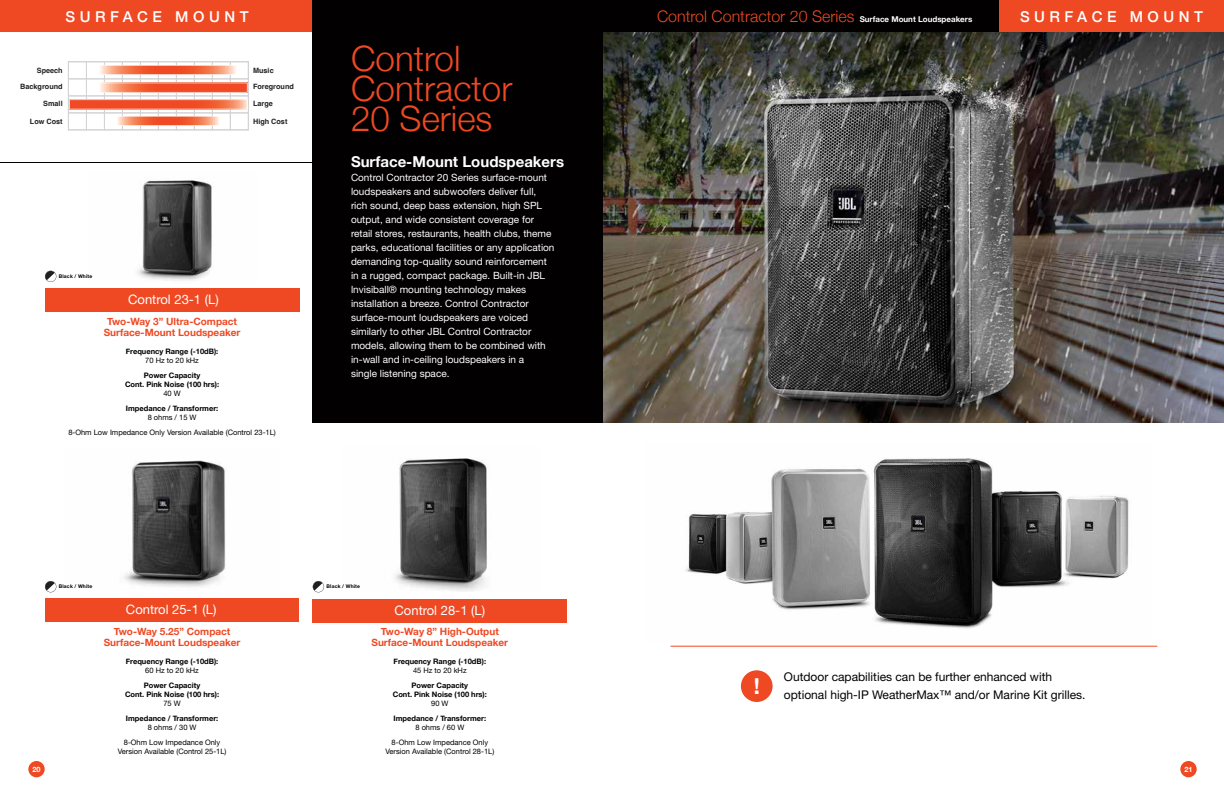
<style>
.page{position:relative;width:1224px;height:792px;background:#fff}
.page>*{position:absolute;margin:0;border:0;box-sizing:border-box;transform-origin:0 0}
.t1{font:300 35px/30px "Helvetica Neue";color:#ef4923}
.t2{font:700 22px "Helvetica Neue";color:#fff}
.t3{font:300 16px "Helvetica Neue";color:#ef4923}
.t4{font:700 15px "Helvetica Neue";color:#fff}
.t5{font:500 15px "Helvetica Neue";letter-spacing:.3em;color:#fff}
.t6{font:13px "Helvetica Neue";color:#fff}
.t7{font:12px/18px "Helvetica Neue";color:#020000}
.t8{font:10px/14px "Helvetica Neue";color:#fff}
.t9{font:700 10px/11px "Helvetica Neue";color:#ef4923;text-align:center}
.t10{font:700 7.5px/9px "Helvetica Neue";color:#020000;text-align:center}
.t11{font:7.5px/15px "Helvetica Neue";color:#020000;text-align:center}
.t12{font:700 7.3px "Helvetica";color:#231f20}
.t13{font:700 7.3px "Helvetica Neue";color:#fff}
.t14{font:700 5px "Helvetica Neue";letter-spacing:.03em;color:#020000}
.s1{font-weight:700;font-size:8px;color:#fff}
</style>
<div class="page">
<div style="left:28px;top:761px;width:17px;height:16px;background:#ef4923;border-radius:50%"></div>
<div style="left:1180px;top:761px;width:17px;height:16px;background:#ef4923;border-radius:50%"></div>
<div style="left:0;top:0;width:315px;height:31px;background:#ef4923"></div>
<div style="left:68px;top:62px;width:19px;height:17px;border:1px solid #d1d3d4"></div>
<div style="left:86px;top:62px;width:19px;height:17px;border:1px solid #d1d3d4"></div>
<div style="left:104px;top:62px;width:19px;height:17px;border:1px solid #d1d3d4"></div>
<div style="left:122px;top:62px;width:19px;height:17px;border:1px solid #d1d3d4"></div>
<div style="left:140px;top:62px;width:19px;height:17px;border:1px solid #d1d3d4"></div>
<div style="left:158px;top:62px;width:19px;height:17px;border:1px solid #d1d3d4"></div>
<div style="left:176px;top:62px;width:19px;height:17px;border:1px solid #d1d3d4"></div>
<div style="left:194px;top:62px;width:19px;height:17px;border:1px solid #d1d3d4"></div>
<div style="left:212px;top:62px;width:18px;height:17px;border:1px solid #d1d3d4"></div>
<div style="left:230px;top:62px;width:18px;height:17px;border:1px solid #d1d3d4"></div>
<div style="left:68px;top:79px;width:19px;height:17px;border:1px solid #d1d3d4"></div>
<div style="left:86px;top:79px;width:19px;height:17px;border:1px solid #d1d3d4"></div>
<div style="left:104px;top:79px;width:19px;height:17px;border:1px solid #d1d3d4"></div>
<div style="left:122px;top:79px;width:19px;height:17px;border:1px solid #d1d3d4"></div>
<div style="left:140px;top:79px;width:19px;height:17px;border:1px solid #d1d3d4"></div>
<div style="left:158px;top:79px;width:19px;height:17px;border:1px solid #d1d3d4"></div>
<div style="left:176px;top:79px;width:19px;height:17px;border:1px solid #d1d3d4"></div>
<div style="left:194px;top:79px;width:19px;height:17px;border:1px solid #d1d3d4"></div>
<div style="left:212px;top:79px;width:18px;height:17px;border:1px solid #d1d3d4"></div>
<div style="left:230px;top:79px;width:18px;height:17px;border:1px solid #d1d3d4"></div>
<div style="left:68px;top:96px;width:19px;height:17px;border:1px solid #d1d3d4"></div>
<div style="left:86px;top:96px;width:19px;height:17px;border:1px solid #d1d3d4"></div>
<div style="left:104px;top:96px;width:19px;height:17px;border:1px solid #d1d3d4"></div>
<div style="left:122px;top:96px;width:19px;height:17px;border:1px solid #d1d3d4"></div>
<div style="left:140px;top:96px;width:19px;height:17px;border:1px solid #d1d3d4"></div>
<div style="left:158px;top:96px;width:19px;height:17px;border:1px solid #d1d3d4"></div>
<div style="left:176px;top:96px;width:19px;height:17px;border:1px solid #d1d3d4"></div>
<div style="left:194px;top:96px;width:19px;height:17px;border:1px solid #d1d3d4"></div>
<div style="left:212px;top:96px;width:18px;height:17px;border:1px solid #d1d3d4"></div>
<div style="left:230px;top:96px;width:18px;height:17px;border:1px solid #d1d3d4"></div>
<div style="left:68px;top:113px;width:19px;height:17px;border:1px solid #d1d3d4"></div>
<div style="left:86px;top:113px;width:19px;height:17px;border:1px solid #d1d3d4"></div>
<div style="left:104px;top:113px;width:19px;height:17px;border:1px solid #d1d3d4"></div>
<div style="left:122px;top:113px;width:19px;height:17px;border:1px solid #d1d3d4"></div>
<div style="left:140px;top:113px;width:19px;height:17px;border:1px solid #d1d3d4"></div>
<div style="left:158px;top:113px;width:19px;height:17px;border:1px solid #d1d3d4"></div>
<div style="left:176px;top:113px;width:19px;height:17px;border:1px solid #d1d3d4"></div>
<div style="left:194px;top:113px;width:19px;height:17px;border:1px solid #d1d3d4"></div>
<div style="left:212px;top:113px;width:18px;height:17px;border:1px solid #d1d3d4"></div>
<div style="left:230px;top:113px;width:18px;height:17px;border:1px solid #d1d3d4"></div>
<div style="left:68px;top:61px;width:181px;height:69px;border:1px solid #d1d3d4"></div>
<svg style="left:100px;top:65px;width:136px;height:10px"></svg>
<svg style="left:100px;top:83px;width:148px;height:10px"></svg>
<svg style="left:69px;top:99px;width:179px;height:10px;background:#f26946"></svg>
<svg style="left:117px;top:116px;width:102px;height:10px"></svg>
<hr style="left:0;top:162px;width:330px;height:1px;background:#020000">
<div style="left:313px;top:0;width:299px;height:423px;background:#020000"></div>
<img style="left:124px;top:460px;width:102px;height:127px">
<img style="left:137px;top:180px;width:75px;height:101px">
<div style="left:46px;top:598px;width:253px;height:24px;background:#ef4923"></div>
<div style="left:45px;top:288px;width:254px;height:24px;background:#ef4923"></div>
<img style="left:395px;top:458px;width:92px;height:133px">
<div style="left:313px;top:599px;width:254px;height:24px;background:#ef4923"></div>
<svg style="left:313px;top:581px;width:11px;height:11px"></svg>
<svg style="left:45px;top:581px;width:11px;height:11px"></svg>
<svg style="left:45px;top:271px;width:11px;height:11px"></svg>
<img style="left:603px;top:32px;width:621px;height:391px">
<div style="left:952px;top:0;width:272px;height:32px;background:#ef4923"></div>
<div style="left:588px;top:0;width:411px;height:32px;background:#020000"></div>
<div style="left:741px;top:670px;width:32px;height:32px;background:#ef4923;border-radius:50%"></div>
<hr style="left:671px;top:646px;width:486px;height:1px;background:#ef4923">
<img style="left:686px;top:458px;width:443px;height:171px">
<h3 class="t5" style="left:66px;top:5px;width:184px">SURFACE MOUNT</h3>
<p class="t12" style="left:37px;top:66px;width:27px">Speech</p>
<p class="t12" style="left:20px;top:82px;width:44px">Background</p>
<p class="t12" style="left:43px;top:99px;width:21px">Small</p>
<p class="t12" style="left:30px;top:117px;width:34px">Low Cost</p>
<p class="t12" style="left:253px;top:66px;width:22px">Music</p>
<p class="t12" style="left:253px;top:82px;width:42px">Foreground</p>
<p class="t12" style="left:253px;top:99px;width:21px">Large</p>
<p class="t12" style="left:253px;top:117px;width:36px">High Cost</p>
<p class="t14" style="left:59px;top:272px;width:35px">Black / White</p>
<h3 class="t6" style="left:128px;top:292px;width:92px">Control 23-1 (L)</h3>
<p class="t9" style="left:104px;top:316px;width:138px">Two-Way 3” Ultra-Compact<br>Surface-Mount Loudspeaker</p>
<p class="t10" style="left:126px;top:347px;width:94px">Frequency Range (-10dB):</p>
<p class="t11" style="left:145px;top:353px;width:55px">70 Hz to 20 kHz</p>
<p class="t10" style="left:125px;top:371px;width:96px">Power Capacity<br>Cont. Pink Noise (100 hrs):</p>
<p class="t11" style="left:163px;top:386px;width:19px">40 W</p>
<p class="t10" style="left:126px;top:404px;width:94px">Impedance / Transformer:</p>
<p class="t11" style="left:68px;top:410px;width:209px">8 ohms / 15 W<br>8-Ohm Low Impedance Only Version Available (Control 23-1L)</p>
<h1 class="t1" style="left:351px;top:41px;width:163px">Control<br>Contractor<br>20 Series</h1>
<h3 class="t4" style="left:351px;top:150px;width:215px">Surface-Mount Loudspeakers</h3>
<p class="t8" style="left:351px;top:170px;width:205px">Control Contractor 20 Series surface-mount loudspeakers and subwoofers deliver full, rich sound, deep bass extension, high SPL output, and wide consistent coverage for retail stores, restaurants, health clubs, theme parks, educational facilities or any application demanding top-quality sound reinforcement in a rugged, compact package. Built-in JBL lnvisiball® mounting technology makes installation a breeze. Control Contractor surface-mount loudspeakers are voiced similarly to other JBL Control Contractor models, allowing them to be combined with in-wall and in-ceiling loudspeakers in a<br>single listening space.</p>
<p class="t14" style="left:59px;top:583px;width:35px">Black / White</p>
<p class="t14" style="left:327px;top:583px;width:35px">Black / White</p>
<h3 class="t6" style="left:126px;top:602px;width:92px">Control 25-1 (L)</h3>
<p class="t9" style="left:104px;top:627px;width:138px">Two-Way 5.25” Compact<br>Surface-Mount Loudspeaker</p>
<p class="t10" style="left:126px;top:657px;width:94px">Frequency Range (-10dB):</p>
<p class="t11" style="left:145px;top:663px;width:55px">60 Hz to 20 kHz</p>
<p class="t10" style="left:125px;top:681px;width:96px">Power Capacity<br>Cont. Pink Noise (100 hrs):</p>
<p class="t11" style="left:163px;top:696px;width:19px">75 W</p>
<p class="t10" style="left:126px;top:714px;width:94px">Impedance / Transformer:</p>
<p class="t11" style="left:124px;top:720px;width:98px">8 ohms / 30 W<br>8-Ohm Low Impedance Only</p>
<p class="t11" style="left:118px;top:744px;width:110px">Version Available (Control 25-1L)</p>
<h3 class="t6" style="left:395px;top:603px;width:92px">Control 28-1 (L)</h3>
<p class="t9" style="left:372px;top:627px;width:138px">Two-Way 8” High-Output<br>Surface-Mount Loudspeaker</p>
<p class="t10" style="left:394px;top:657px;width:94px">Frequency Range (-10dB):</p>
<p class="t11" style="left:413px;top:663px;width:55px">45 Hz to 20 kHz</p>
<p class="t10" style="left:393px;top:681px;width:96px">Power Capacity<br>Cont. Pink Noise (100 hrs):</p>
<p class="t11" style="left:431px;top:696px;width:19px">90 W</p>
<p class="t10" style="left:394px;top:714px;width:94px">Impedance / Transformer:</p>
<p class="t11" style="left:392px;top:720px;width:98px">8 ohms / 60 W<br>8-Ohm Low Impedance Only</p>
<p class="t11" style="left:385px;top:744px;width:110px">Version Available (Control 28-1L)</p>
<h3 class="t3" style="left:657px;top:3px;width:317px">Control Contractor 20 Series <span class="s1">Surface Mount Loudspeakers</span></h3>
<h3 class="t5" style="left:1020px;top:5px;width:184px">SURFACE MOUNT</h3>
<h2 class="t2" style="left:754px;top:669px;width:8px">!</h2>
<p class="t7" style="left:784px;top:667px;width:303px">Outdoor capabilities can be further enhanced with optional high-IP WeatherMax™ and/or Marine Kit grilles.</p>
<p class="t13" style="left:33px;top:763px;width:10px">20</p>
<p class="t13" style="left:1185px;top:763px;width:10px">21</p>
</div>
